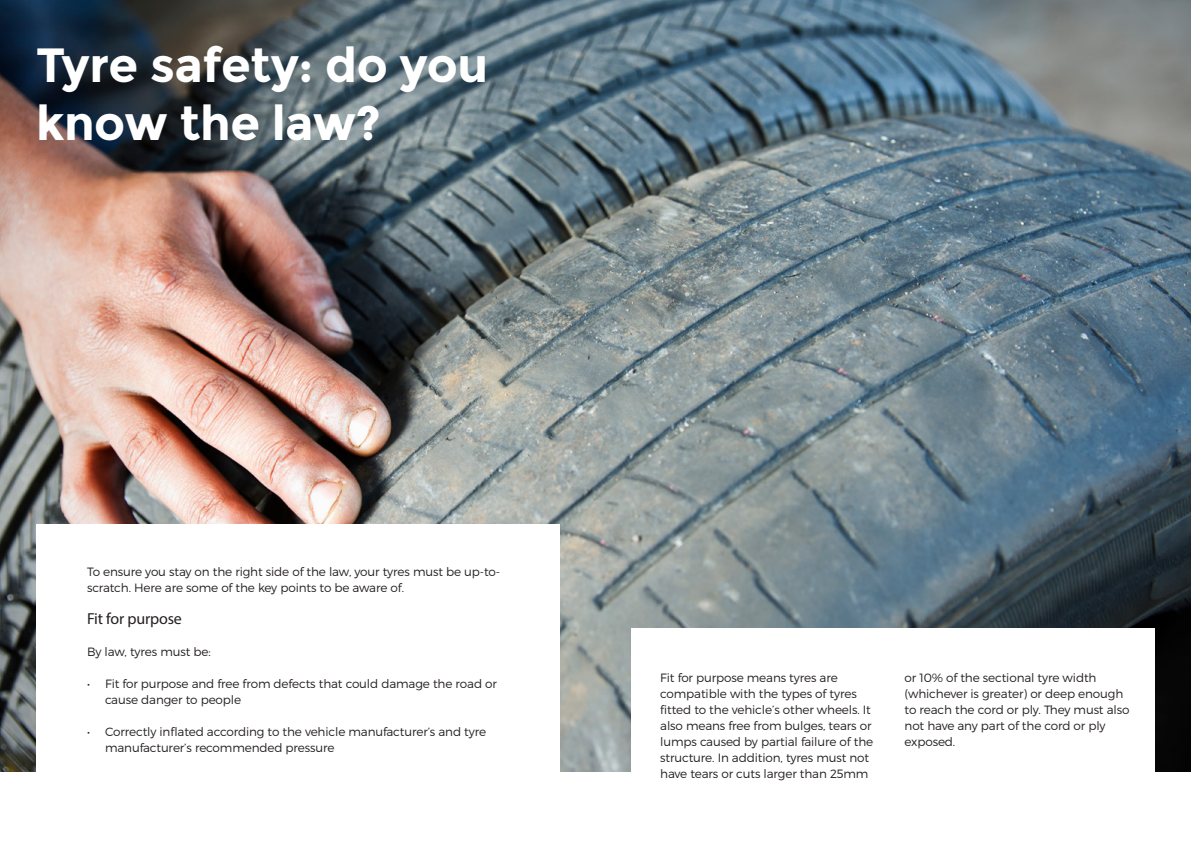
<style>
.page{position:relative;width:1191px;height:842px;background:#fff}
.page>*{position:absolute;margin:0;border:0;box-sizing:border-box;transform-origin:0 0}
.t1{font:700 48px/58px "Montserrat";letter-spacing:-.01em;color:#fff}
.t2{font:16px "Myriad Pro";letter-spacing:-.01em;color:#241f21}
.t3{font:300 12px/16px "Montserrat";letter-spacing:-.01em;color:#241f21}
</style>
<div class="page">
<img style="left:0;top:0;width:1191px;height:771px">
<div style="left:36px;top:525px;width:523px;height:297px;background:#fff"></div>
<div style="left:631px;top:628px;width:524px;height:194px;background:#fff"></div>
<h1 class="t1" style="left:36px;top:37px;width:454px">Tyre safety: do you know the law?</h1>
<p class="t3" style="left:87px;top:564px;width:415px">To ensure you stay on the right side of the law, your tyres must be up-to&shy;scratch. Here are some of the key points to be aware of.</p>
<h2 class="t2" style="left:87px;top:609px;width:96px">Fit for purpose</h2>
<p class="t3" style="left:87px;top:644px;width:125px">By law, tyres must be:</p>
<p class="t3" style="left:105px;top:676px;width:393px;text-indent:-18px">• Fit for purpose and free from defects that could damage the road or cause danger to people</p>
<p class="t3" style="left:105px;top:724px;width:382px;text-indent:-18px">• Correctly inflated according to the vehicle manufacturer’s and tyre manufacturer’s recommended pressure</p>
<p class="t3" style="left:660px;top:669px;width:214px">Fit for purpose means tyres are compatible with the types of tyres fitted to the vehicle’s other wheels. It also means free from bulges, tears or lumps caused by partial failure of the structure. In addition, tyres must not have tears or cuts larger than 25mm</p>
<p class="t3" style="left:904px;top:669px;width:226px">or 10% of the sectional tyre width (whichever is greater) or deep enough to reach the cord or ply. They must also not have any part of the cord or ply exposed.</p>
</div>
